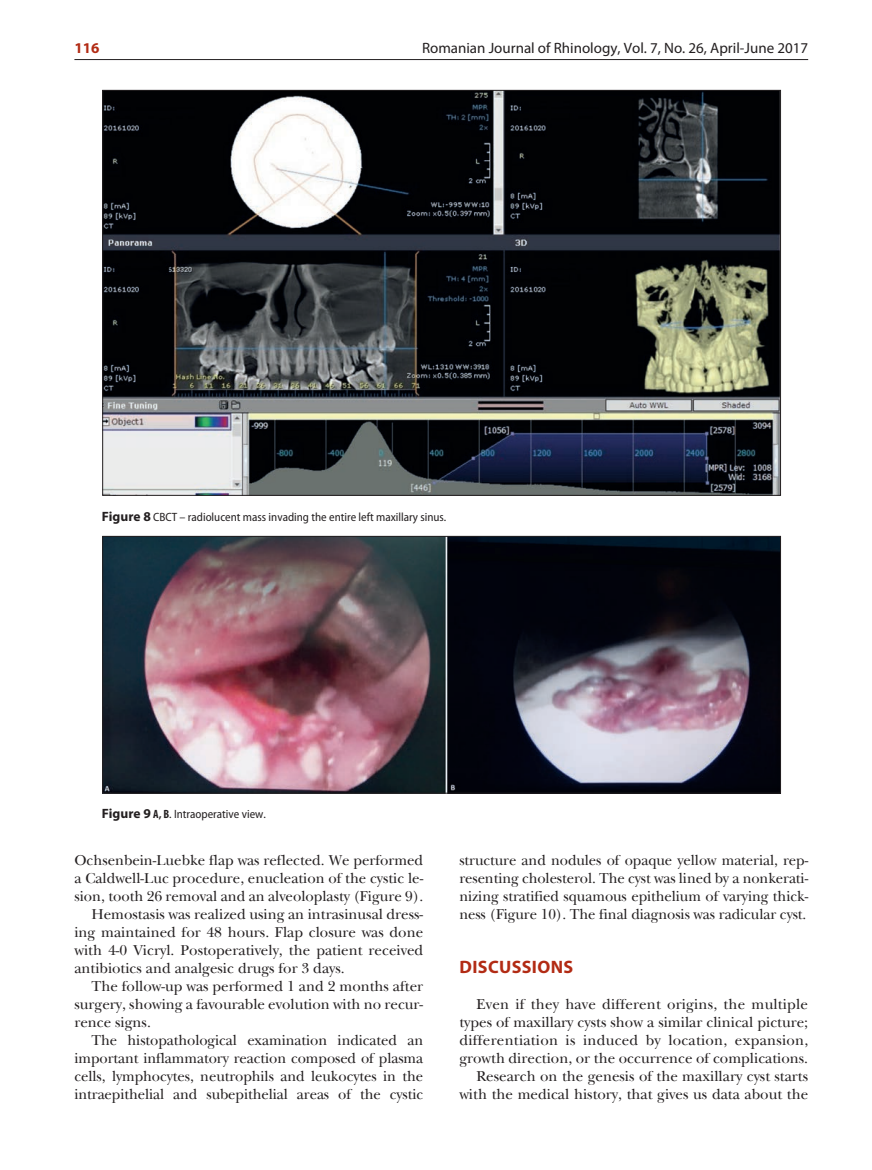
<style>
.page{position:relative;width:872px;height:1170px;background:#fff}
.page>*{position:absolute;margin:0;border:0;box-sizing:border-box;transform-origin:0 0}
.t1{font:700 18px "Myriad Pro";letter-spacing:.02em;color:#b22b14}
.t2{font:15px/18px "Baskerville Std RO";color:#231f20;text-align:justify}
.t3{font:15px "Myriad Pro";color:#231f20}
.t4{font:700 15px "Myriad Pro";color:#b22b14}
.t5{font:semi-condensed 12px "Myriad Pro";color:#231f20}
.s1{font-weight:700;font-stretch:normal;font-size:13.5px}
.s2{font-weight:700;font-stretch:condensed}
</style>
<div class="page">
<hr style="left:74px;top:59px;width:734px;height:1px;background:#231f20">
<img style="left:104px;top:92px;width:675px;height:401px">
<img style="left:104px;top:538px;width:675px;height:253px">
<div style="left:102px;top:536px;width:679px;height:257px;border:1px solid #231f20"></div>
<p class="t4" style="left:74px;top:38px;width:26px">116</p>
<p class="t3" style="left:422px;top:40px;width:387px">Romanian Journal of Rhinology, Vol. 7, No. 26, April-June 2017</p>
<p class="t5" style="left:102px;top:510px;width:346px"><span class="s1">Figure 8</span> CBCT – radiolucent mass invading the entire left maxillary sinus.</p>
<p class="t5" style="left:102px;top:807px;width:166px"><span class="s1">Figure 9</span> <span class="s2">A, B</span>. Intraoperative view.</p>
<p class="t2" style="left:74px;top:850px;width:350px">Ochsenbein-Luebke flap was reflected. We performed</p>
<p class="t2" style="left:74px;top:868px;width:350px">a Caldwell-Luc procedure, enucleation of the cystic le-</p>
<p class="t2" style="left:74px;top:886px;width:350px">sion, tooth 26 removal and an alveoloplasty (Figure 9).</p>
<p class="t2" style="left:91px;top:904px;width:333px">Hemostasis was realized using an intrasinusal dress-</p>
<p class="t2" style="left:74px;top:922px;width:350px">ing maintained for 48 hours. Flap closure was done</p>
<p class="t2" style="left:74px;top:940px;width:350px">with 4-0 Vicryl. Postoperatively, the patient received</p>
<p class="t2" style="left:74px;top:958px;width:272px">antibiotics and analgesic drugs for 3 days.</p>
<p class="t2" style="left:91px;top:976px;width:333px">The follow-up was performed 1 and 2 months after</p>
<p class="t2" style="left:74px;top:994px;width:350px">surgery, showing a favourable evolution with no recur-</p>
<p class="t2" style="left:74px;top:1012px;width:78px">rence signs.</p>
<p class="t2" style="left:91px;top:1030px;width:333px">The histopathological examination indicated an</p>
<p class="t2" style="left:74px;top:1048px;width:350px">important inflammatory reaction composed of plasma</p>
<p class="t2" style="left:74px;top:1066px;width:350px">cells, lymphocytes, neutrophils and leukocytes in the</p>
<p class="t2" style="left:74px;top:1084px;width:350px">intraepithelial and subepithelial areas of the cystic</p>
<p class="t2" style="left:459px;top:850px;width:350px">structure and nodules of opaque yellow material, rep&shy;resenting cholesterol. The cyst was lined by a nonkerati&shy;nizing stratified squamous epithelium of varying thick&shy;ness (Figure 10). The final diagnosis was radicular cyst.</p>
<p class="t1" style="left:459px;top:954px;width:115px">DISCUSSIONS</p>
<p class="t2" style="left:459px;top:994px;width:350px;text-align:right">Even if they have different origins, the multiple types of maxillary cysts show a similar clinical picture; differentiation is induced by location, expansion, growth direction, or the occurrence of complications.<br>Research on the genesis of the maxillary cyst starts with the medical history, that gives us data about the</p>
</div>
